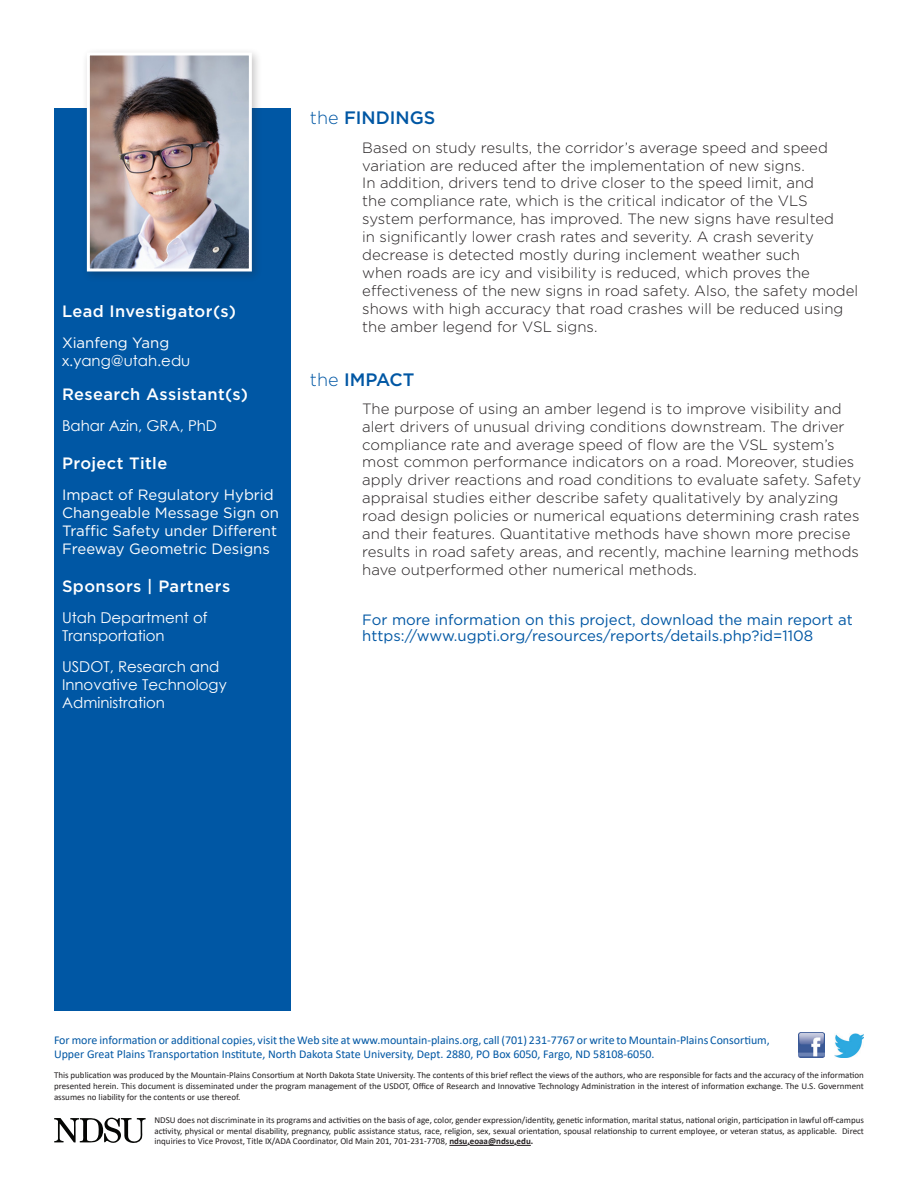
<style>
.page{position:relative;width:918px;height:1188px;background:#fff}
.page>*{position:absolute;margin:0;border:0;box-sizing:border-box;transform-origin:0 0}
.t1{font:500 18px "Gotham";color:#0057a4}
.t2{font:500 16.5px "Gotham";letter-spacing:.025em;color:#fff}
.t3{font:300 15px/18px "Gotham";color:#231f20}
.t4{font:15px/16.5px "Gotham";color:#0057a4}
.t5{font:15px/18px "Century Gothic";color:#fff}
.t6{font:15px/18px "Gotham";color:#fff}
.t7{font:12px/14.4px "Calibri";color:#0057a4}
.t8{font:9px/10.8px "Calibri";color:#231f20;text-align:justify}
.s1{font-weight:300}
.s2{font-weight:700}
</style>
<div class="page">
<div style="left:54px;top:108px;width:236px;height:903px;background:#0057a4"></div>
<img style="left:798px;top:1032px;width:26px;height:26px">
<img style="left:834px;top:1033px;width:30px;height:25px">
<svg style="left:449px;top:1144px;width:21px;height:2px"></svg>
<hr style="left:470px;top:1145px;width:44px;height:1px;background:#231f20">
<svg style="left:514px;top:1144px;width:17px;height:2px"></svg>
<svg style="left:54px;top:1118px;width:92px;height:25px"></svg>
<div style="left:81px;top:47px;width:182px;height:235px;background:#231f20;opacity:.25"></div>
<img style="left:91px;top:57px;width:157px;height:210px">
<div style="left:87px;top:53px;width:165px;height:218px;border:3px solid #fff"></div>
<h1 class="t2" style="left:62px;top:300px;width:175px">Lead Investigator(s)</h1>
<p class="t6" style="left:62px;top:334px;width:109px">Xianfeng Yang</p>
<p class="t5" style="left:62px;top:352px;width:130px">x.yang@utah.edu</p>
<h1 class="t2" style="left:62px;top:383px;width:188px">Research Assistant(s)</h1>
<p class="t5" style="left:62px;top:416px;width:157px">Bahar Azin, GRA, PhD</p>
<h1 class="t2" style="left:62px;top:452px;width:107px">Project Title</h1>
<p class="t6" style="left:62px;top:486px;width:219px">Impact of Regulatory Hybrid<br>Changeable Message Sign on<br>Traffic Safety under Different<br>Freeway Geometric Designs</p>
<h1 class="t2" style="left:62px;top:575px;width:170px">Sponsors | Partners</h1>
<p class="t5" style="left:62px;top:608px;width:147px">Utah Department of<br>Transportation</p>
<p class="t5" style="left:62px;top:658px;width:166px">USDOT, Research and<br>Innovative Technology<br>Administration</p>
<h1 class="t1" style="left:310px;top:106px;width:127px"><span class="s1">the</span> FINDINGS</h1>
<p class="t3" style="left:362px;top:138px;width:497px">Based on study results, the corridor’s average speed and speed variation are reduced after the implementation of new signs.<br>In addition, drivers tend to drive closer to the speed limit, and<br>the compliance rate, which is the critical indicator of the VLS system performance, has improved. The new signs have resulted<br>in significantly lower crash rates and severity. A crash severity decrease is detected mostly during inclement weather such<br>when roads are icy and visibility is reduced, which proves the effectiveness of the new signs in road safety. Also, the safety model shows with high accuracy that road crashes will be reduced using the amber legend for VSL signs.</p>
<h1 class="t1" style="left:310px;top:368px;width:106px"><span class="s1">the</span> IMPACT</h1>
<p class="t3" style="left:362px;top:399px;width:500px">The purpose of using an amber legend is to improve visibility and alert drivers of unusual driving conditions downstream. The driver compliance rate and average speed of flow are the VSL system’s most common performance indicators on a road. Moreover, studies apply driver reactions and road conditions to evaluate safety. Safety appraisal studies either describe safety qualitatively by analyzing road design policies or numerical equations determining crash rates and their features. Quantitative methods have shown more precise results in road safety areas, and recently, machine learning methods have outperformed other numerical methods.</p>
<p class="t4" style="left:362px;top:611px;width:492px">For more information on this project, download the main report at https://www.ugpti.org/resources/reports/details.php?id=1108</p>
<p class="t7" style="left:54px;top:1032px;width:717px">For more information or additional copies, visit the Web site at www.mountain-plains.org, call (701) 231-7767 or write to Mountain-Plains Consortium,<br>Upper Great Plains Transportation Institute, North Dakota State University, Dept. 2880, PO Box 6050, Fargo, ND 58108-6050.</p>
<p class="t8" style="left:54px;top:1070px;width:811px">This publication was produced by the Mountain-Plains Consortium at North Dakota State University. The contents of this brief reflect the views of the authors, who are responsible for facts and the accuracy of the information presented herein. This document is disseminated under the program management of the USDOT, Office of Research and Innovative Technology Administration in the interest of information exchange. The U.S. Government assumes no liability for the contents or use thereof.</p>
<p class="t8" style="left:154px;top:1114px;width:711px">NDSU does not discriminate in its programs and activities on the basis of age, color, gender expression/identity, genetic information, marital status, national origin, participation in lawful off-campus activity, physical or mental disability, pregnancy, public assistance status, race, religion, sex, sexual orientation, spousal relationship to current employee, or veteran status, as applicable. Direct inquiries to Vice Provost, Title IX/ADA Coordinator, Old Main 201, 701-231-7708, <span class="s2">ndsu.eoaa@ndsu.edu.</span></p>
</div>
